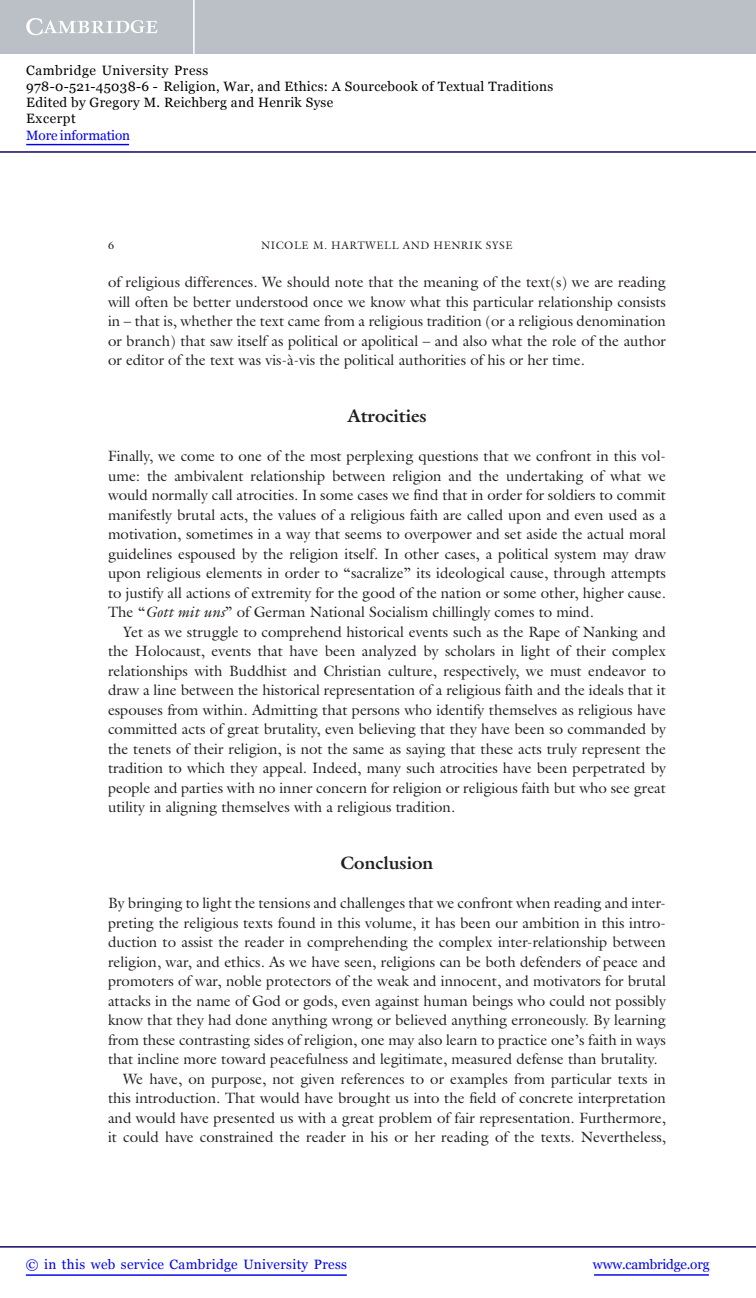
<style>
.page{position:relative;width:756px;height:1298px;background:#fff}
.page>*{position:absolute;margin:0;border:0;box-sizing:border-box;transform-origin:0 0}
.t1{font:700 18px "Galliard Std";color:#231f20}
.t2{font:15px/19.5px "Galliard Std";color:#231f20;text-align:justify}
.t3{font:13.5px/16.2px "Georgia";letter-spacing:.025em;color:#000}
.t4{font:13.5px "Georgia";letter-spacing:.025em;color:#0000f1}
.t5{font:13.5px "Georgia";letter-spacing:-.015em;color:#0000f1}
.t6{font:13.5px "Georgia";letter-spacing:-.01em;color:#0000f1}
.t7{font:10.95px "Galliard Std";letter-spacing:.05em;color:#231f20}
.s1{font-style:italic}
</style>
<div class="page">
<div style="left:0;top:0;width:756px;height:54px;background:#bac0c6"></div>
<svg style="left:26px;top:18px;width:132px;height:17px"></svg>
<hr style="left:193px;top:0;width:2px;height:54px;background:#fff">
<hr style="left:0;top:151px;width:756px;height:2px;background:#150666">
<hr style="left:594px;top:1274px;width:115px;height:1px;background:#0000f1">
<hr style="left:0;top:1246px;width:756px;height:1px;background:#150666">
<hr style="left:26px;top:1274px;width:321px;height:1px;background:#0000f1">
<hr style="left:26px;top:144px;width:103px;height:1px;background:#0000f1">
<p class="t3" style="left:26px;top:62px;width:529px">Cambridge University Press<br>978-0-521-45038-6 - Religion, War, and Ethics: A Sourcebook of Textual Traditions Edited by Gregory M. Reichberg and Henrik Syse<br>Excerpt</p>
<p class="t6" style="left:26px;top:127px;width:105px">More information</p>
<p class="t7" style="left:108px;top:241px;width:8px">6</p>
<p class="t7" style="left:261px;top:241px;width:253px">NICOLE M. HARTWELL AND HENRIK SYSE</p>
<p class="t2" style="left:108px;top:274px;width:560px">of religious differences. We should note that the meaning of the text(s) we are reading will often be better understood once we know what this particular relationship consists in – that is, whether the text came from a religious tradition (or a religious denomination or branch) that saw itself as political or apolitical – and also what the role of the author or editor of the text was vis- à -vis the political authorities of his or her time.</p>
<p class="t1" style="left:347px;top:409px;width:81px">Atrocities</p>
<p class="t2" style="left:108px;top:448px;width:560px">Finally, we come to one of the most perplexing questions that we confront in this vol&shy;ume: the ambivalent relationship between religion and the undertaking of what we would normally call atrocities. In some cases we find that in order for soldiers to commit manifestly brutal acts, the values of a religious faith are called upon and even used as a motivation, sometimes in a way that seems to overpower and set aside the actual moral guidelines espoused by the religion itself. In other cases, a political system may draw upon religious elements in order to “sacralize” its ideological cause, through attempts to justify all actions of extremity for the good of the nation or some other, higher cause.<br>The “ <span class="s1">Gott mit uns</span> ” of German National Socialism chillingly comes to mind.</p>
<p class="t2" style="left:108px;top:623px;width:560px;text-indent:15px">Yet as we struggle to comprehend historical events such as the Rape of Nanking and the Holocaust, events that have been analyzed by scholars in light of their complex relationships with Buddhist and Christian culture, respectively, we must endeavor to draw a line between the historical representation of a religious faith and the ideals that it espouses from within. Admitting that persons who identify themselves as religious have committed acts of great brutality, even believing that they have been so commanded by the tenets of their religion, is not the same as saying that these acts truly represent the tradition to which they appeal. Indeed, many such atrocities have been perpetrated by people and parties with no inner concern for religion or religious faith but who see great utility in aligning themselves with a religious tradition.</p>
<p class="t1" style="left:341px;top:856px;width:94px">Conclusion</p>
<p class="t2" style="left:108px;top:895px;width:560px">By bringing to light the tensions and challenges that we confront when reading and inter-</p>
<p class="t2" style="left:108px;top:914px;width:559px">preting the religious texts found in this volume, it has been our ambition in this intro-</p>
<p class="t2" style="left:108px;top:934px;width:560px">duction to assist the reader in comprehending the complex inter-relationship between</p>
<p class="t2" style="left:108px;top:953px;width:559px">religion, war, and ethics. As we have seen, religions can be both defenders of peace and</p>
<p class="t2" style="left:108px;top:973px;width:560px">promoters of war, noble protectors of the weak and innocent, and motivators for brutal</p>
<p class="t2" style="left:108px;top:992px;width:560px">attacks in the name of God or gods, even against human beings who could not possibly</p>
<p class="t2" style="left:108px;top:1012px;width:559px">know that they had done anything wrong or believed anything erroneously. By learning</p>
<p class="t2" style="left:108px;top:1031px;width:560px">from these contrasting sides of religion, one may also learn to practice one’s faith in ways</p>
<p class="t2" style="left:108px;top:1051px;width:551px">that incline more toward peacefulness and legitimate, measured defense than brutality.</p>
<p class="t2" style="left:123px;top:1070px;width:544px">We have, on purpose, not given references to or examples from particular texts in</p>
<p class="t2" style="left:108px;top:1090px;width:559px">this introduction. That would have brought us into the field of concrete interpretation</p>
<p class="t2" style="left:108px;top:1109px;width:560px">and would have presented us with a great problem of fair representation. Furthermore,</p>
<p class="t2" style="left:108px;top:1129px;width:560px">it could have constrained the reader in his or her reading of the texts. Nevertheless,</p>
<p class="t4" style="left:26px;top:1256px;width:323px">© in this web service Cambridge University Press</p>
<p class="t5" style="left:593px;top:1256px;width:118px">www.cambridge.org</p>
</div>
